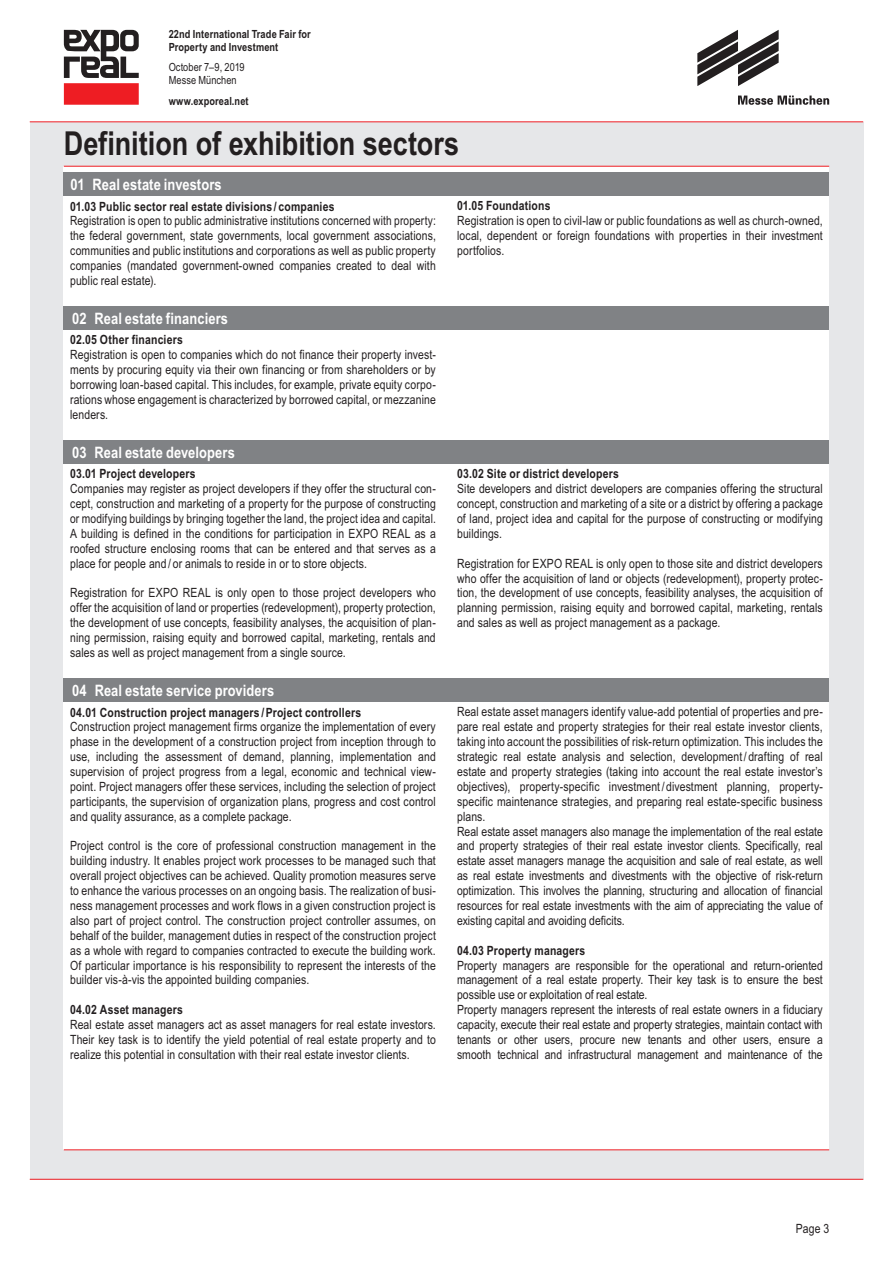
<style>
.page{position:relative;width:893px;height:1263px;background:#fff}
.page>*{position:absolute;margin:0;border:0;box-sizing:border-box;transform-origin:0 0}
.t1{font:700 33px "Arial Narrow";letter-spacing:-.005em;color:#231f20}
.t2{font:700 15.75px "Arial Narrow";letter-spacing:.005em;color:#fff}
.t3{font:12.75px/14.9px "Arial Narrow";letter-spacing:.005em;color:#231f20;text-align:justify}
.t4{font:700 12.75px "Arial Narrow";letter-spacing:.015em;color:#231f20}
.t5{font:700 11.25px/12.8px "Arial Narrow";letter-spacing:.01em;color:#231f20}
.t6{font:11.25px/12.8px "Arial Narrow";letter-spacing:.005em;color:#231f20}
</style>
<div class="page">
<div style="left:64px;top:83px;width:75px;height:22px;background:#ee1d23"></div>
<svg style="left:64px;top:30px;width:75px;height:48px"></svg>
<div style="left:30px;top:122px;width:833px;height:1057px;background:#e6e7e9"></div>
<hr style="left:30px;top:1179px;width:833px;height:1px;background:#ee1d23">
<div style="left:64px;top:167px;width:765px;height:983px;background:#fff"></div>
<hr style="left:30px;top:121px;width:833px;height:1px;background:#ee1d23">
<hr style="left:64px;top:1149px;width:765px;height:1px;background:#ee1d23">
<hr style="left:64px;top:166px;width:765px;height:1px;background:#ee1d23">
<svg style="left:738px;top:96px;width:91px;height:9px"></svg>
<svg style="left:697px;top:30px;width:82px;height:56px"></svg>
<div style="left:64px;top:172px;width:765px;height:24px;background:#808285"></div>
<div style="left:64px;top:306px;width:765px;height:24px;background:#808285"></div>
<div style="left:64px;top:440px;width:765px;height:23px;background:#808285"></div>
<div style="left:64px;top:678px;width:765px;height:24px;background:#808285"></div>
<p class="t5" style="left:169px;top:27px;width:144px">22nd International Trade Fair for<br>Property and Investment</p>
<p class="t6" style="left:169px;top:61px;width:78px">October 7–9, 2019<br>Messe München</p>
<p class="t5" style="left:169px;top:94px;width:81px">www.exporeal.net</p>
<h1 class="t1" style="left:64px;top:118px;width:397px">Definition of exhibition sectors</h1>
<p class="t2" style="left:70px;top:172px;width:153px">01 Real estate investors</p>
<p class="t4" style="left:70px;top:196px;width:266px">01.03 Public sector real estate divisions / companies</p>
<p class="t3" style="left:70px;top:213px;width:367px">Registration is open to public administrative institutions concerned with property: the federal government, state governments, local government associations, communities and public institutions and corporations as well as public property companies (mandated government-owned companies created to deal with public real estate).</p>
<p class="t2" style="left:72px;top:306px;width:157px">02 Real estate financiers</p>
<p class="t4" style="left:70px;top:330px;width:114px">02.05 Other financiers</p>
<p class="t3" style="left:70px;top:347px;width:367px">Registration is open to companies which do not finance their property invest&shy;ments by procuring equity via their own financing or from shareholders or by borrowing loan-based capital. This includes, for example, private equity corpo&shy;rations whose engagement is characterized by borrowed capital, or mezzanine lenders.</p>
<p class="t2" style="left:72px;top:440px;width:164px">03 Real estate developers</p>
<p class="t4" style="left:70px;top:464px;width:127px">03.01 Project developers</p>
<p class="t3" style="left:70px;top:481px;width:367px">Companies may register as project developers if they offer the structural con&shy;cept, construction and marketing of a property for the purpose of constructing or modifying buildings by bringing together the land, the project idea and capital.<br>A building is defined in the conditions for participation in EXPO REAL as a roofed structure enclosing rooms that can be entered and that serves as a place for people and / or animals to reside in or to store objects.</p>
<p class="t3" style="left:70px;top:585px;width:367px">Registration for EXPO REAL is only open to those project developers who offer the acquisition of land or properties (redevelopment), property protection, the development of use concepts, feasibility analyses, the acquisition of plan&shy;ning permission, raising equity and borrowed capital, marketing, rentals and sales as well as project management from a single source.</p>
<p class="t2" style="left:72px;top:678px;width:204px">04 Real estate service providers</p>
<p class="t4" style="left:70px;top:702px;width:292px">04.01 Construction project managers /Project controllers</p>
<p class="t3" style="left:70px;top:719px;width:367px">Construction project management firms organize the implementation of every phase in the development of a construction project from inception through to use, including the assessment of demand, planning, implementation and supervision of project progress from a legal, economic and technical view&shy;point. Project managers offer these services, including the selection of project participants, the supervision of organization plans, progress and cost control and quality assurance, as a complete package.</p>
<p class="t3" style="left:70px;top:838px;width:367px">Project control is the core of professional construction management in the building industry. It enables project work processes to be managed such that overall project objectives can be achieved. Quality promotion measures serve to enhance the various processes on an ongoing basis. The realization of busi&shy;ness management processes and work flows in a given construction project is also part of project control. The construction project controller assumes, on behalf of the builder, management duties in respect of the construction project as a whole with regard to companies contracted to execute the building work.<br>Of particular importance is his responsibility to represent the interests of the builder vis-à-vis the appointed building companies.</p>
<p class="t4" style="left:70px;top:1000px;width:114px">04.02 Asset managers</p>
<p class="t3" style="left:70px;top:1017px;width:367px">Real estate asset managers act as asset managers for real estate investors.<br>Their key task is to identify the yield potential of real estate property and to realize this potential in consultation with their real estate investor clients.</p>
<p class="t4" style="left:457px;top:196px;width:95px">01.05 Foundations</p>
<p class="t3" style="left:457px;top:213px;width:367px">Registration is open to civil-law or public foundations as well as church-owned, local, dependent or foreign foundations with properties in their investment portfolios.</p>
<p class="t4" style="left:457px;top:464px;width:163px">03.02 Site or district developers</p>
<p class="t3" style="left:457px;top:481px;width:367px">Site developers and district developers are companies offering the structural concept, construction and marketing of a site or a district by offering a package of land, project idea and capital for the purpose of constructing or modifying buildings.</p>
<p class="t3" style="left:457px;top:555px;width:367px">Registration for EXPO REAL is only open to those site and district developers who offer the acquisition of land or objects (redevelopment), property protec&shy;tion, the development of use concepts, feasibility analyses, the acquisition of planning permission, raising equity and borrowed capital, marketing, rentals and sales as well as project management as a package.</p>
<p class="t3" style="left:457px;top:704px;width:367px;text-align:left">Real estate asset managers identify value-add potential of properties and pre&shy;pare real estate and property strategies for their real estate investor clients, taking into account the possibilities of risk-return optimization. This includes the strategic real estate analysis and selection, development / drafting of real estate and property strategies (taking into account the real estate investor’s objectives), property-specific investment / divestment planning, property-- specific maintenance strategies, and preparing real estate-specific business plans.<br>Real estate asset managers also manage the implementation of the real estate and property strategies of their real estate investor clients. Specifically, real estate asset managers manage the acquisition and sale of real estate, as well as real estate investments and divestments with the objective of risk-return optimization. This involves the planning, structuring and allocation of financial resources for real estate investments with the aim of appreciating the value of existing capital and avoiding deficits.</p>
<p class="t4" style="left:457px;top:940px;width:130px">04.03 Property managers</p>
<p class="t3" style="left:457px;top:957px;width:367px;text-align:left">Property managers are responsible for the operational and return-oriented management of a real estate property. Their key task is to ensure the best possible use or exploitation of real estate.<br>Property managers represent the interests of real estate owners in a fiduciary capacity, execute their real estate and property strategies, maintain contact with tenants or other users, procure new tenants and other users, ensure a smooth technical and infrastructural management and maintenance of the</p>
<p class="t3" style="left:796px;top:1221px;width:35px">Page 3</p>
</div>
